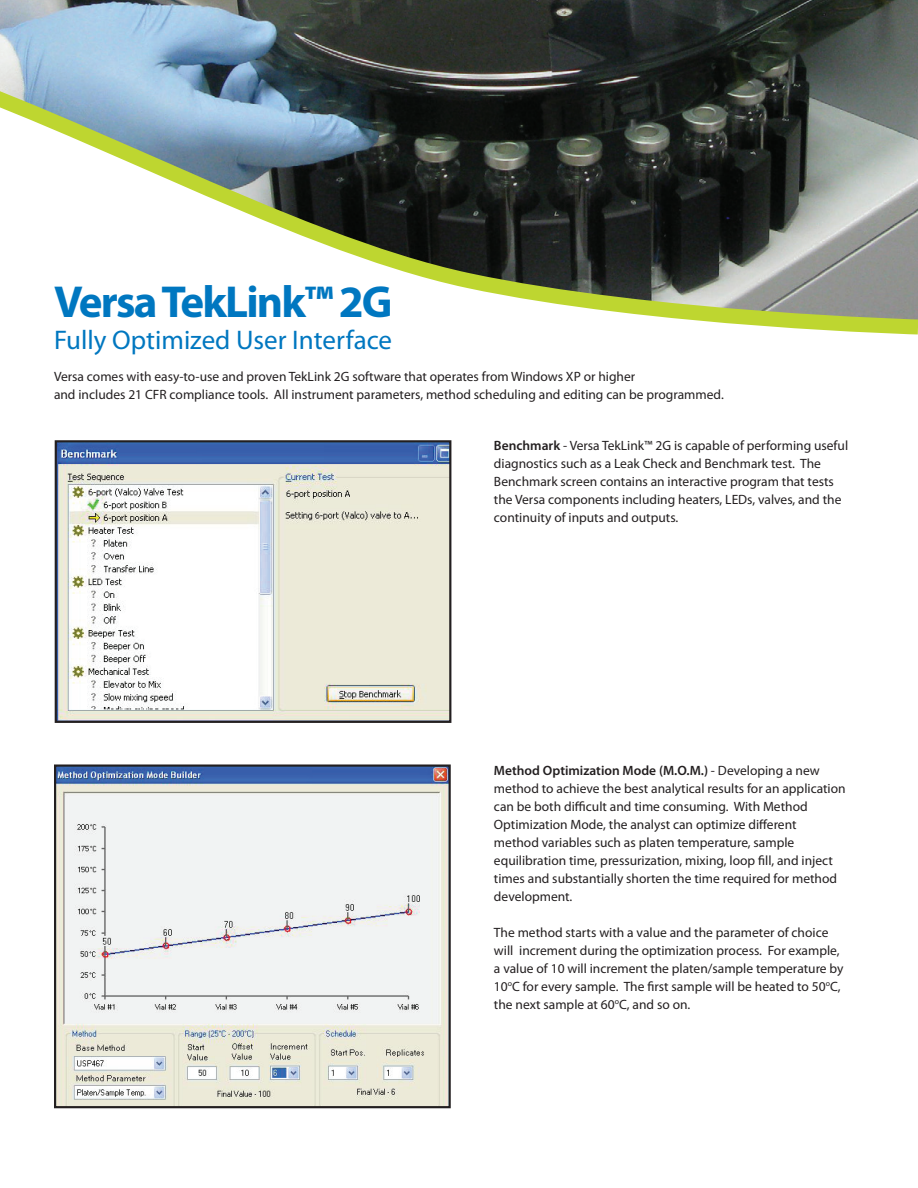
<style>
.page{position:relative;width:918px;height:1188px;background:#fff}
.page>*{position:absolute;margin:0;border:0;box-sizing:border-box;transform-origin:0 0}
.t1{font:700 45px "Myriad Pro";letter-spacing:-.04em;color:#0077c0}
.t2{font:27px "Myriad Pro";color:#0077c0}
.t3{font:13.5px/18px "Myriad Pro";color:#231f20}
.s1{font-weight:600}
</style>
<div class="page">
<svg style="left:0;top:0;width:918px;height:335px"></svg>
<img style="left:58px;top:443px;width:390px;height:277px">
<div style="left:55px;top:440px;width:396px;height:283px;border:2px solid #231f20"></div>
<img style="left:57px;top:767px;width:391px;height:338px">
<div style="left:54px;top:764px;width:397px;height:344px;border:2px solid #231f20"></div>
<svg style="left:305px;top:286px;width:28px;height:13px"></svg>
<h1 class="t1" style="left:54px;top:272px;width:340px">Versa TekLink™ 2G</h1>
<h2 class="t2" style="left:54px;top:323px;width:340px">Fully Optimized User Interface</h2>
<p class="t3" style="left:54px;top:368px;width:671px">Versa comes with easy-to-use and proven TekLink 2G software that operates from Windows XP or higher<br>and includes 21 CFR compliance tools. All instrument parameters, method scheduling and editing can be programmed.</p>
<p class="t3" style="left:494px;top:437px;width:356px"><span class="s1">Benchmark</span> - Versa TekLink™ 2G is capable of performing useful diagnostics such as a Leak Check and Benchmark test. The Benchmark screen contains an interactive program that tests the Versa components including heaters, LEDs, valves, and the continuity of inputs and outputs.</p>
<p class="t3" style="left:494px;top:761px;width:353px"><span class="s1">Method Optimization Mode (M.O.M.)</span> - Developing a new method to achieve the best analytical results for an application can be both difficult and time consuming. With Method Optimization Mode, the analyst can optimize different<br>method variables such as platen temperature, sample equilibration time, pressurization, mixing, loop fill, and inject times and substantially shorten the time required for method development.</p>
<p class="t3" style="left:494px;top:923px;width:351px">The method starts with a value and the parameter of choice will increment during the optimization process. For example, a value of 10 will increment the platen/sample temperature by 10<sup>o</sup>C for every sample. The first sample will be heated to 50<sup>o</sup>C, the next sample at 60<sup>o</sup>C, and so on.</p>
</div>
